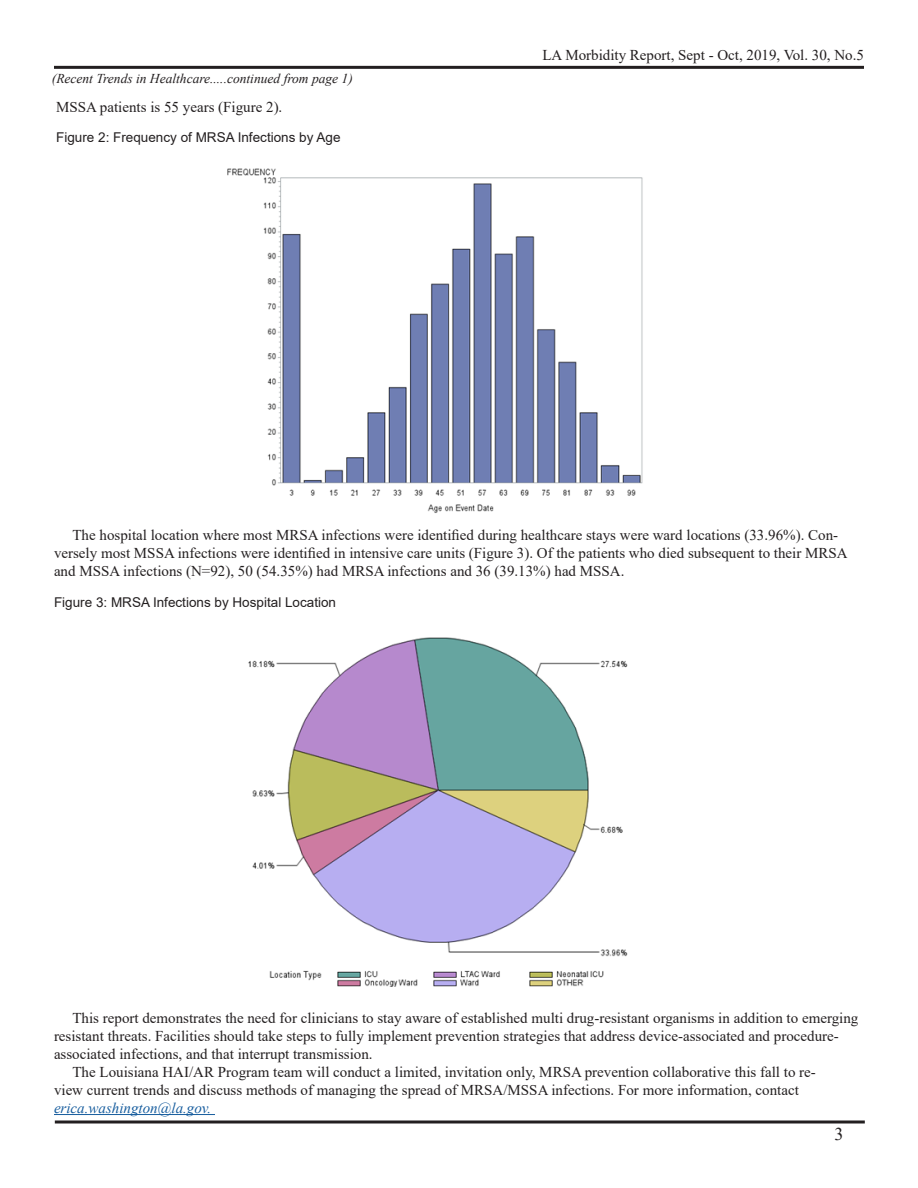
<style>
.page{position:relative;width:918px;height:1188px;background:#fff}
.page>*{position:absolute;margin:0;border:0;box-sizing:border-box;transform-origin:0 0}
.t1{font:18px "Times New Roman";color:#231f20}
.t2{font:15px/18px "Times New Roman";color:#231f20}
.t3{font:13.5px "Arial";color:#231f20}
.Body_text_LMR{font:italic 13.5px "Times New Roman";color:#231f20}
.s1{font-style:italic;color:#175d9e}
</style>
<div class="page">
<hr style="left:54px;top:66px;width:810px;height:3px;background:#231f20">
<svg style="left:55px;top:1120px;width:810px;height:4px;background:#595657"></svg>
<hr style="left:54px;top:1114px;width:161px;height:1px;background:#175d9e">
<img style="left:227px;top:168px;width:416px;height:345px">
<img style="left:248px;top:637px;width:380px;height:350px">
<p class="Body_text_LMR" style="left:52px;top:69px;width:303px">(Recent Trends in Healthcare.....continued from page 1)</p>
<p class="t2" style="left:56px;top:97px;width:228px">MSSA patients is 55 years (Figure 2).</p>
<p class="t3" style="left:56px;top:128px;width:286px">Figure 2: Frequency of MRSA Infections by Age</p>
<p class="t2" style="left:542px;top:45px;width:323px">LA Morbidity Report, Sept - Oct, 2019, Vol. 30, No.5</p>
<p class="t2" style="left:54px;top:525px;width:795px;text-indent:18px">The hospital location where most MRSA infections were identified during healthcare stays were ward locations (33.96%). Con&shy;versely most MSSA infections were identified in intensive care units (Figure 3). Of the patients who died subsequent to their MRSA and MSSA infections (N=92), 50 (54.35%) had MRSA infections and 36 (39.13%) had MSSA.</p>
<p class="t3" style="left:54px;top:593px;width:284px">Figure 3: MRSA Infections by Hospital Location</p>
<p class="t2" style="left:54px;top:1008px;width:806px;text-indent:18px">This report demonstrates the need for clinicians to stay aware of established multi drug-resistant organisms in addition to emerging resistant threats. Facilities should take steps to fully implement prevention strategies that address device-associated and procedure&shy;associated infections, and that interrupt transmission.</p>
<p class="t2" style="left:54px;top:1062px;width:763px;text-indent:18px">The Louisiana HAI/AR Program team will conduct a limited, invitation only, MRSA prevention collaborative this fall to re&shy;view current trends and discuss methods of managing the spread of MRSA/MSSA infections. For more information, contact <span class="s1">erica.washington@la.gov.</span></p>
<p class="t1" style="left:834px;top:1121px;width:10px">3</p>
</div>
